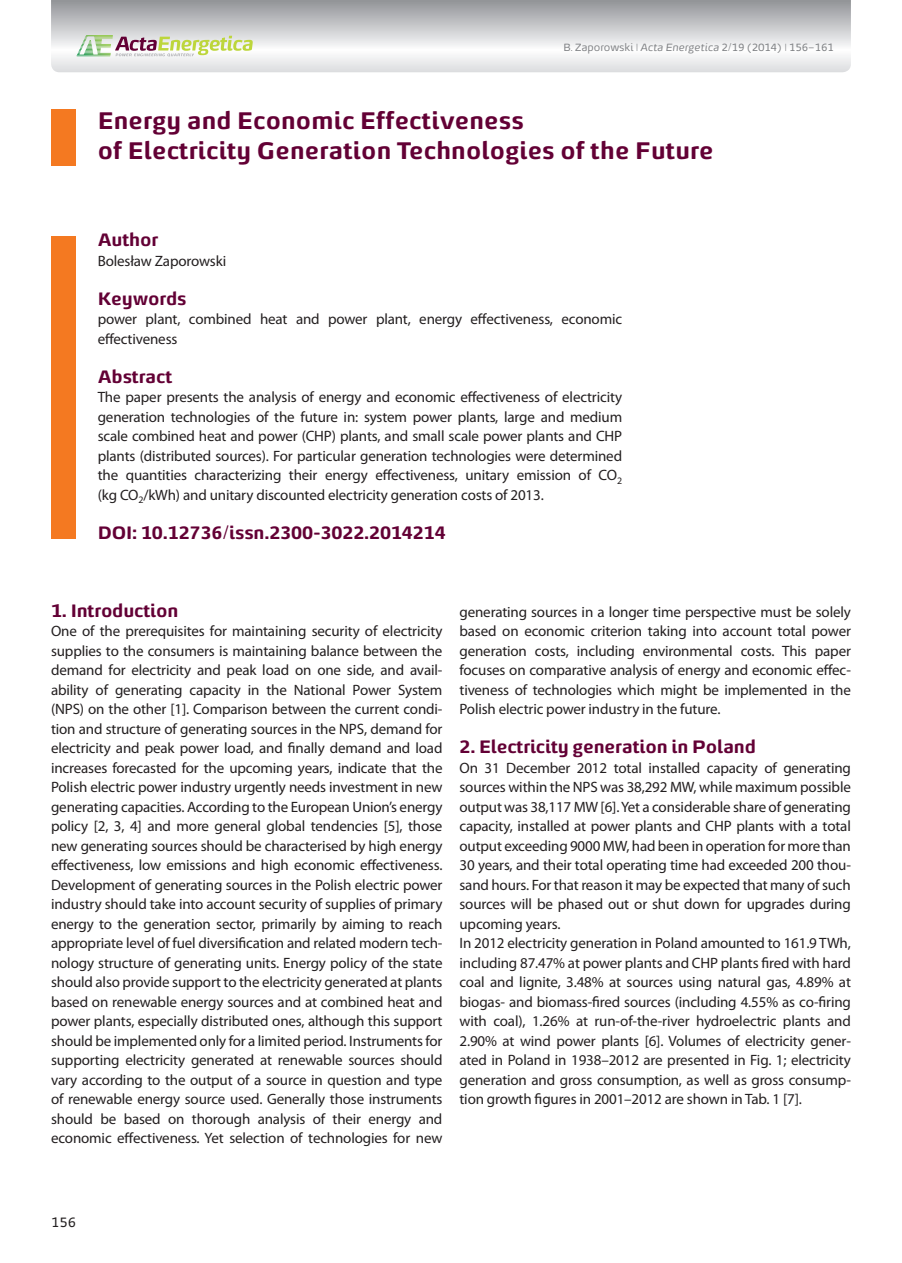
<style>
.page{position:relative;width:902px;height:1263px;background:#fff}
.page>*{position:absolute;margin:0;border:0;box-sizing:border-box;transform-origin:0 0}
.t1{font:700 24px/30.3px "Energa";letter-spacing:.005em;color:#630035}
.t2{font:700 18px "Energa";letter-spacing:-.01em;color:#630035}
.t3{font:15px/19.5px "Myriad Pro";letter-spacing:-.01em;color:#231f20;text-align:justify}
.t4{font:13.5px "Energa";color:#231f20}
.t5{font:10.5px "Energa";letter-spacing:-.01em;color:#808285}
.s1{font-style:italic}
</style>
<div class="page">
<svg style="left:51px;top:0;width:799px;height:72px"></svg>
<svg style="left:76px;top:35px;width:177px;height:21px"></svg>
<div style="left:51px;top:110px;width:24px;height:56px;background:#f47921"></div>
<div style="left:51px;top:236px;width:24px;height:303px;background:#f47921"></div>
<p class="t5" style="left:563px;top:41px;width:272px">B. Zaporowski | <span class="s1">Acta Energetica</span> 2/19 (2014) | 156–161</p>
<h1 class="t1" style="left:98px;top:104px;width:617px">Energy and Economic Effectiveness<br>of Electricity Generation Technologies of the Future</h1>
<p class="t2" style="left:98px;top:227px;width:62px">Author</p>
<p class="t3" style="left:98px;top:251px;width:130px">Bolesław Zaporowski</p>
<p class="t2" style="left:98px;top:286px;width:90px">Keywords</p>
<p class="t3" style="left:98px;top:309px;width:526px">power plant, combined heat and power plant, energy effectiveness, economic effectiveness</p>
<p class="t2" style="left:98px;top:364px;width:76px">Abstract</p>
<p class="t3" style="left:98px;top:387px;width:526px">The paper presents the analysis of energy and economic effectiveness of electricity generation technologies of the future in: system power plants, large and medium scale combined heat and power (CHP) plants, and small scale power plants and CHP plants (distributed sources). For particular generation technologies were determined the quantities characterizing their energy effectiveness, unitary emission of CO<sub>2 </sub>(kg CO<sub>2</sub>/kWh) and unitary discounted electricity generation costs of 2013.</p>
<p class="t2" style="left:98px;top:520px;width:349px">DOI: 10.12736/issn.2300-3022.2014214</p>
<p class="t2" style="left:51px;top:598px;width:129px">1. Introduction</p>
<p class="t3" style="left:51px;top:621px;width:393px">One of the prerequisites for maintaining security of electricity supplies to the consumers is maintaining balance between the demand for electricity and peak load on one side, and avail&shy;ability of generating capacity in the National Power System (NPS) on the other [1]. Comparison between the current condi&shy;tion and structure of generating sources in the NPS, demand for electricity and peak power load, and finally demand and load increases forecasted for the upcoming years, indicate that the Polish electric power industry urgently needs investment in new generating capacities. According to the European Union’s energy policy [2, 3, 4] and more general global tendencies [5], those new generating sources should be characterised by high energy effectiveness, low emissions and high economic effectiveness.<br>Development of generating sources in the Polish electric power industry should take into account security of supplies of primary energy to the generation sector, primarily by aiming to reach appropriate level of fuel diversification and related modern tech&shy;nology structure of generating units. Energy policy of the state should also provide support to the electricity generated at plants based on renewable energy sources and at combined heat and power plants, especially distributed ones, although this support should be implemented only for a limited period. Instruments for supporting electricity generated at renewable sources should vary according to the output of a source in question and type of renewable energy source used. Generally those instruments should be based on thorough analysis of their energy and economic effectiveness. Yet selection of technologies for new</p>
<p class="t3" style="left:459px;top:602px;width:393px">generating sources in a longer time perspective must be solely based on economic criterion taking into account total power generation costs, including environmental costs. This paper focuses on comparative analysis of energy and economic effec&shy;tiveness of technologies which might be implemented in the Polish electric power industry in the future.</p>
<p class="t2" style="left:459px;top:734px;width:298px">2. Electricity generation in Poland</p>
<p class="t3" style="left:459px;top:758px;width:393px;text-align:left">On 31 December 2012 total installed capacity of generating sources within the NPS was 38,292 MW, while maximum possible output was 38,117 MW [6]. Yet a considerable share of generating capacity, installed at power plants and CHP plants with a total output exceeding 9000 MW, had been in operation for more than 30 years, and their total operating time had exceeded 200 thou&shy;sand hours. For that reason it may be expected that many of such sources will be phased out or shut down for upgrades during upcoming years.<br>In 2012 electricity generation in Poland amounted to 161.9 TWh, including 87.47% at power plants and CHP plants fired with hard coal and lignite, 3.48% at sources using natural gas, 4.89% at biogas- and biomass-fired sources (including 4.55% as co-firing with coal), 1.26% at run-of-the-river hydroelectric plants and 2.90% at wind power plants [6]. Volumes of electricity gener&shy;ated in Poland in 1938–2012 are presented in Fig. 1; electricity generation and gross consumption, as well as gross consump&shy;tion growth figures in 2001–2012 are shown in Tab. 1 [7].</p>
<p class="t4" style="left:51px;top:1213px;width:26px">156</p>
</div>
